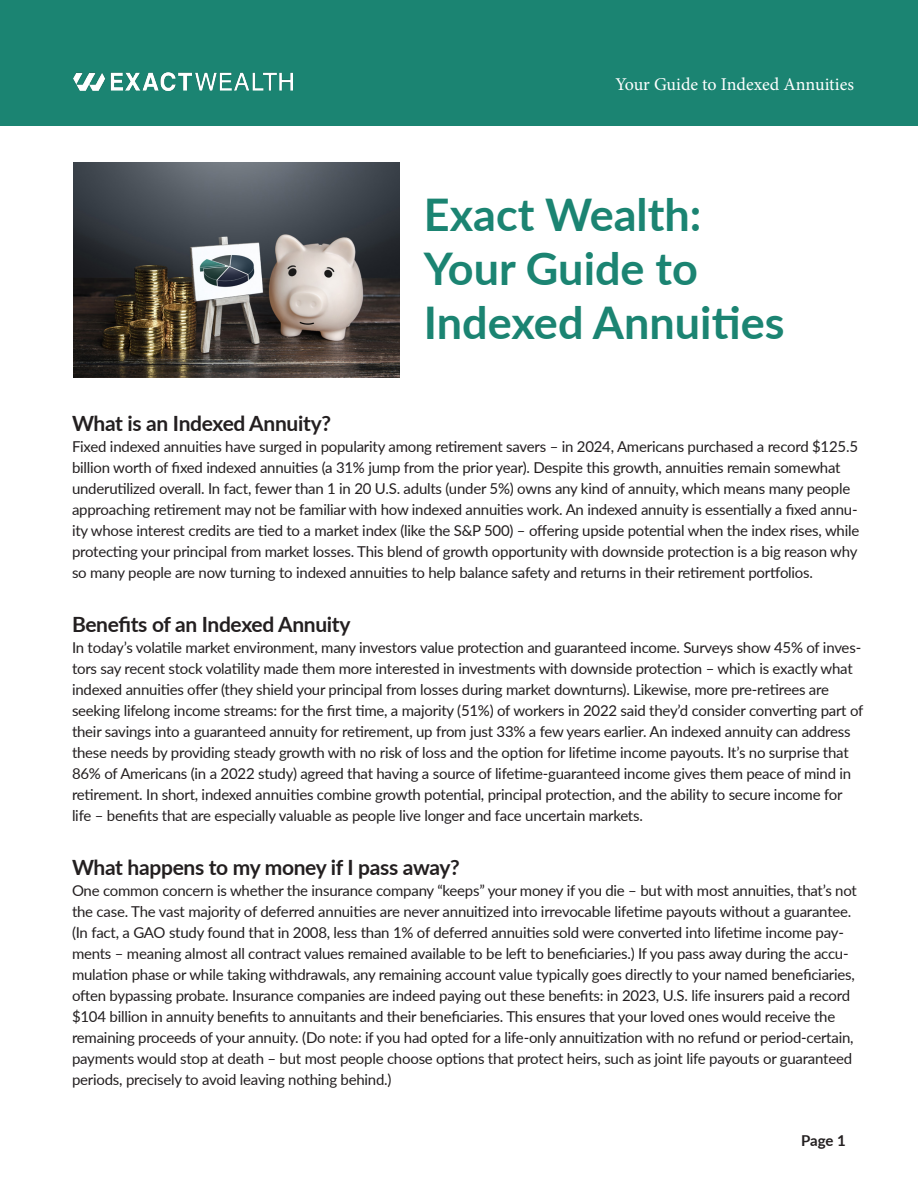
<style>
.page{position:relative;width:918px;height:1188px;background:#fff}
.page>*{position:absolute;margin:0;border:0;box-sizing:border-box;transform-origin:0 0}
.t1{font:700 45px "Lato";color:#1b8472}
.t2{font:700 21px "Lato";letter-spacing:-.015em;color:#231f20}
.t3{font:18px "Minion Pro";color:#fff}
.t4{font:15px/21px "Lato";letter-spacing:-.015em;color:#231f20}
.t5{font:700 15px "Lato";color:#231f20}
</style>
<div class="page">
<div style="left:0;top:0;width:918px;height:126px;background:#1b8472"></div>
<img style="left:73px;top:72px;width:220px;height:18px">
<img style="left:73px;top:162px;width:327px;height:216px">
<p class="t3" style="left:616px;top:73px;width:240px">Your Guide to Indexed Annuities</p>
<p class="t1" style="left:424px;top:182px;width:279px">Exact Wealth:</p>
<p class="t1" style="left:424px;top:236px;width:276px">Your Guide to</p>
<p class="t1" style="left:424px;top:290px;width:362px">Indexed Annuities</p>
<p class="t2" style="left:72px;top:408px;width:261px">What is an Indexed Annuity?</p>
<p class="t4" style="left:72px;top:435px;width:789px">Fixed indexed annuities have surged in popularity among retirement savers – in 2024, Americans purchased a record $125.5 billion worth of fixed indexed annuities (a 31% jump from the prior year). Despite this growth, annuities remain somewhat underutilized overall. In fact, fewer than 1 in 20 U.S. adults (under 5%) owns any kind of annuity, which means many people approaching retirement may not be familiar with how indexed annuities work. An indexed annuity is essentially a fixed annu&shy;ity whose interest credits are tied to a market index (like the S&amp;P 500) – offering upside potential when the index rises, while protecting your principal from market losses. This blend of growth opportunity with downside protection is a big reason why so many people are now turning to indexed annuities to help balance safety and returns in their retirement portfolios.</p>
<p class="t2" style="left:72px;top:609px;width:280px">Benefits of an Indexed Annuity</p>
<p class="t4" style="left:72px;top:636px;width:793px">In today’s volatile market environment, many investors value protection and guaranteed income. Surveys show 45% of inves&shy;tors say recent stock volatility made them more interested in investments with downside protection – which is exactly what indexed annuities offer (they shield your principal from losses during market downturns). Likewise, more pre-retirees are seeking lifelong income streams: for the first time, a majority (51%) of workers in 2022 said they’d consider converting part of their savings into a guaranteed annuity for retirement, up from just 33% a few years earlier. An indexed annuity can address these needs by providing steady growth with no risk of loss and the option for lifetime income payouts. It’s no surprise that 86% of Americans (in a 2022 study) agreed that having a source of lifetime-guaranteed income gives them peace of mind in retirement. In short, indexed annuities combine growth potential, principal protection, and the ability to secure income for life – benefits that are especially valuable as people live longer and face uncertain markets.</p>
<p class="t2" style="left:72px;top:852px;width:389px">What happens to my money if I pass away?</p>
<p class="t4" style="left:72px;top:879px;width:786px">One common concern is whether the insurance company “keeps” your money if you die – but with most annuities, that’s not the case. The vast majority of deferred annuities are never annuitized into irrevocable lifetime payouts without a guarantee. (In fact, a GAO study found that in 2008, less than 1% of deferred annuities sold were converted into lifetime income pay&shy;ments – meaning almost all contract values remained available to be left to beneficiaries.) If you pass away during the accu&shy;mulation phase or while taking withdrawals, any remaining account value typically goes directly to your named beneficiaries, often bypassing probate. Insurance companies are indeed paying out these benefits: in 2023, U.S. life insurers paid a record $104 billion in annuity benefits to annuitants and their beneficiaries. This ensures that your loved ones would receive the remaining proceeds of your annuity. (Do note: if you had opted for a life-only annuitization with no refund or period-certain, payments would stop at death – but most people choose options that protect heirs, such as joint life payouts or guaranteed periods, precisely to avoid leaving nothing behind.)</p>
<p class="t5" style="left:801px;top:1130px;width:46px">Page 1</p>
</div>
